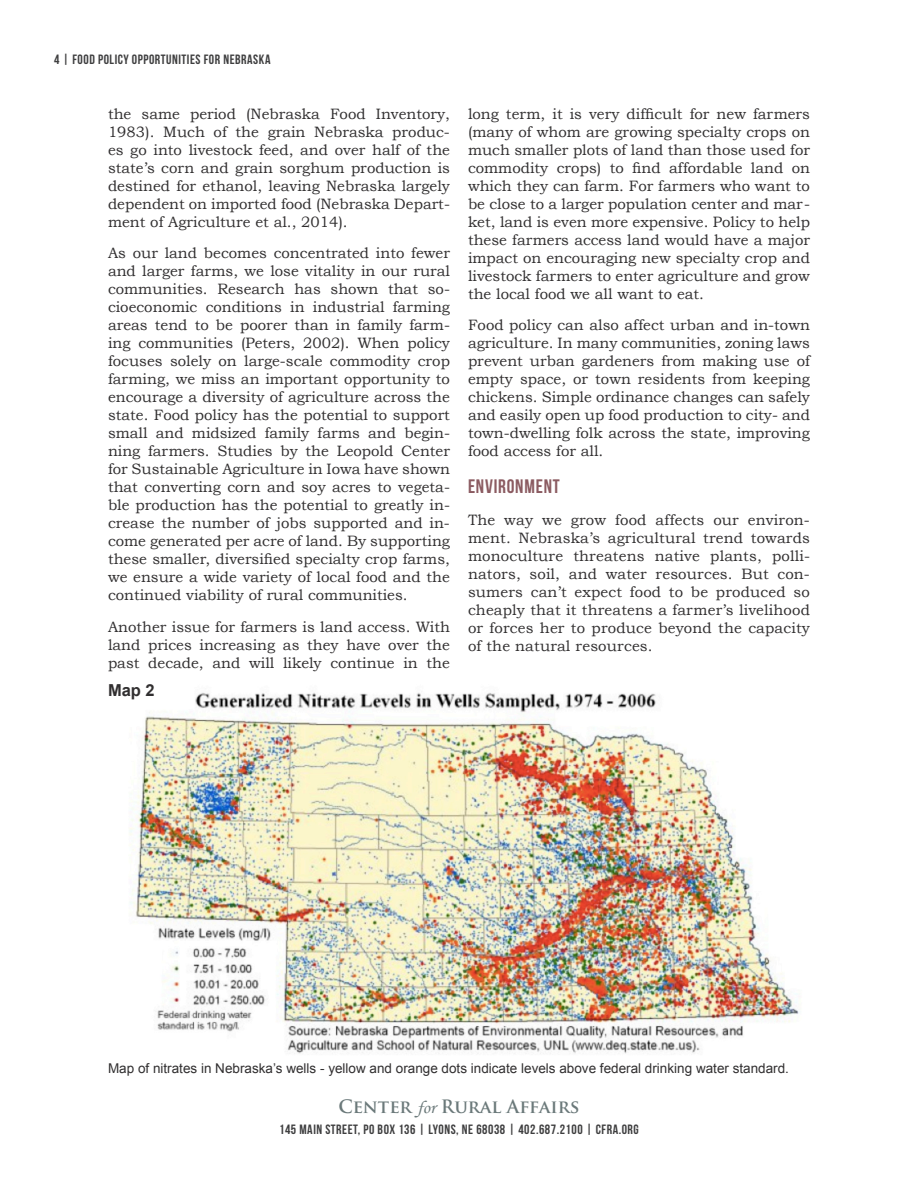
<style>
.page{position:relative;width:918px;height:1188px;background:#fff}
.page>*{position:absolute;margin:0;border:0;box-sizing:border-box;transform-origin:0 0}
.t1{font:19.5px "Bebas Neue";letter-spacing:.04em;color:#8b5b61}
.t2{font:700 18px "Trajan Pro";color:#6b797a}
.t3{font:700 16.5px "Arial";color:#312f30}
.t4{font:15px/18px "Bookman Old Style";color:#312f30;text-align:justify}
.t5{font:13.5px "Arial";color:#312f30}
.t6{font:13.5px "Bebas Neue";letter-spacing:.04em;color:#3e3e3f}
.s1{font-family:"Monotype Corsiva";font-weight:400}
</style>
<div class="page">
<img style="left:129px;top:692px;width:670px;height:362px">
<p class="t6" style="left:54px;top:52px;width:218px">4 | FOOD POLICY OPPORTUNITIES FOR NEBRASKA</p>
<p class="t4" style="left:108px;top:105px;width:344px">the same period (Nebraska Food Inventory, 1983). Much of the grain Nebraska produc&shy;es go into livestock feed, and over half of the state’s corn and grain sorghum production is destined for ethanol, leaving Nebraska largely dependent on imported food (Nebraska Depart&shy;ment of Agriculture et al., 2014).</p>
<p class="t4" style="left:108px;top:244px;width:344px">As our land becomes concentrated into fewer and larger farms, we lose vitality in our rural communities. Research has shown that so&shy;cioeconomic conditions in industrial farming areas tend to be poorer than in family farm&shy;ing communities (Peters, 2002). When policy focuses solely on large-scale commodity crop farming, we miss an important opportunity to encourage a diversity of agriculture across the state. Food policy has the potential to support small and midsized family farms and begin&shy;ning farmers. Studies by the Leopold Center for Sustainable Agriculture in Iowa have shown that converting corn and soy acres to vegeta&shy;ble production has the potential to greatly in&shy;crease the number of jobs supported and in&shy;come generated per acre of land. By supporting these smaller, diversified specialty crop farms, we ensure a wide variety of local food and the continued viability of rural communities.</p>
<p class="t4" style="left:108px;top:618px;width:344px">Another issue for farmers is land access. With land prices increasing as they have over the past decade, and will likely continue in the</p>
<p class="t3" style="left:108px;top:679px;width:48px">Map 2</p>
<p class="t4" style="left:468px;top:105px;width:344px">long term, it is very difficult for new farmers (many of whom are growing specialty crops on much smaller plots of land than those used for commodity crops) to find affordable land on which they can farm. For farmers who want to be close to a larger population center and mar&shy;ket, land is even more expensive. Policy to help these farmers access land would have a major impact on encouraging new specialty crop and livestock farmers to enter agriculture and grow the local food we all want to eat.</p>
<p class="t4" style="left:468px;top:316px;width:344px">Food policy can also affect urban and in-town agriculture. In many communities, zoning laws prevent urban gardeners from making use of empty space, or town residents from keeping chickens. Simple ordinance changes can safely and easily open up food production to city- and town-dwelling folk across the state, improving food access for all.</p>
<h1 class="t1" style="left:468px;top:476px;width:93px">ENVIRONMENT</h1>
<p class="t4" style="left:468px;top:511px;width:344px">The way we grow food affects our environ&shy;ment. Nebraska’s agricultural trend towards monoculture threatens native plants, polli&shy;nators, soil, and water resources. But con&shy;sumers can’t expect food to be produced so cheaply that it threatens a farmer’s livelihood or forces her to produce beyond the capacity of the natural resources.</p>
<p class="t5" style="left:108px;top:1059px;width:683px">Map of nitrates in Nebraska’s wells - yellow and orange dots indicate levels above federal drinking water standard.</p>
<p class="t2" style="left:338px;top:1095px;width:243px">Center <span class="s1">for</span> Rural Affairs</p>
<p class="t6" style="left:279px;top:1122px;width:361px">145 MAIN STREET, PO BOX 136 | LYONS, NE 68038 | 402.687.2100 | CFRA.ORG</p>
</div>
